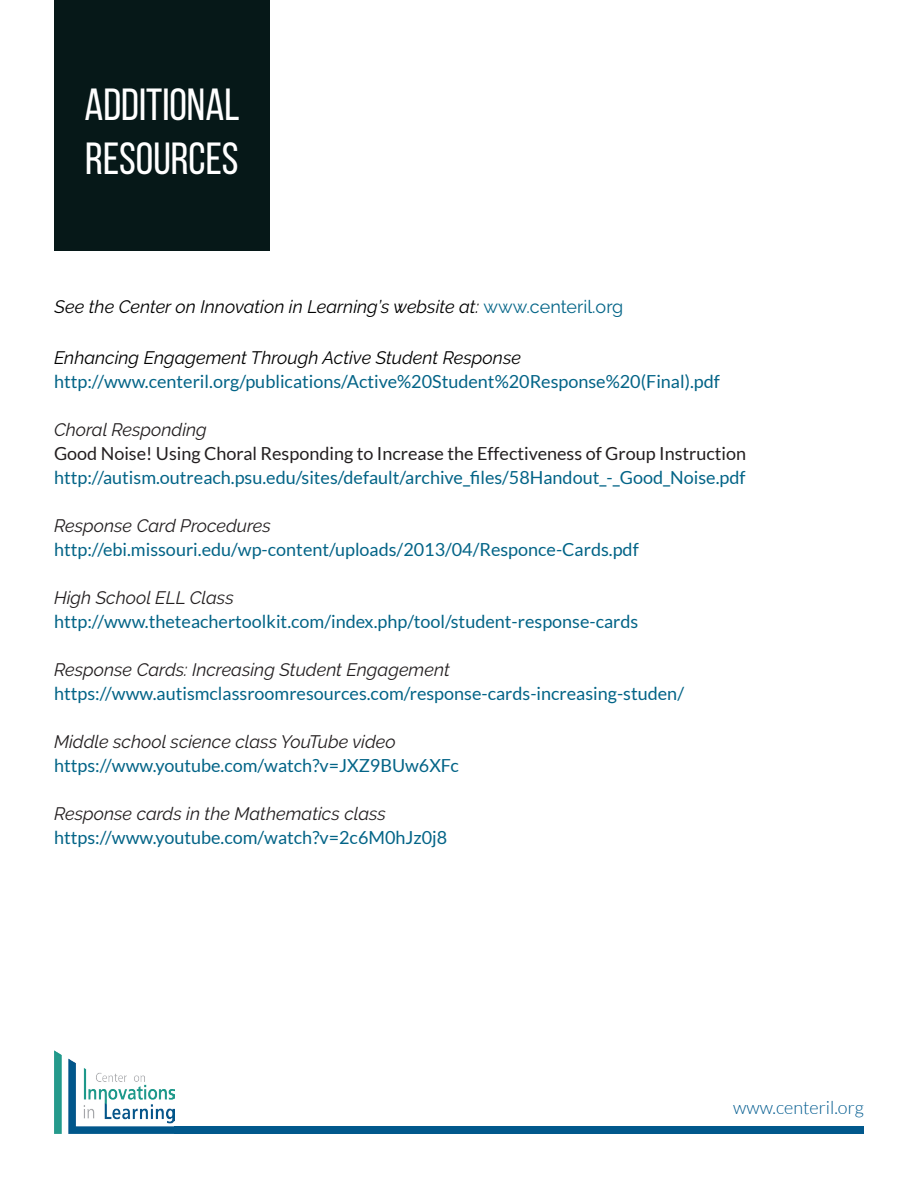
<style>
.page{position:relative;width:918px;height:1188px;background:#fff}
.page>*{position:absolute;margin:0;border:0;box-sizing:border-box;transform-origin:0 0}
.t1{font:45px "Bebas Neue";color:#fff}
.t2{font:18px "Lato";color:#036487}
.t3{font:italic 18px "Raleway";color:#231f20}
.t4{font:italic 18px "Raleway";color:#000}
.t5{font:18px "Lato";color:#231f20}
.t6{font:300 18px "Lato";color:#005b8f}
.s1{font-style:normal;color:#046588}
</style>
<div class="page">
<div style="left:55px;top:0;width:215px;height:250px;background:#061818"></div>
<img style="left:54px;top:1050px;width:120px;height:84px">
<div style="left:174px;top:1126px;width:690px;height:8px;background:#01588c"></div>
<p class="t1" style="left:84px;top:80px;width:157px">ADDITIONAL</p>
<p class="t1" style="left:85px;top:134px;width:155px">RESOURCES</p>
<p class="t4" style="left:55px;top:296px;width:570px">See the Center on Innovation in Learning’s website at: <span class="s1">www.centeril.org</span></p>
<p class="t4" style="left:54px;top:347px;width:469px">Enhancing Engagement Through Active Student Response</p>
<p class="t2" style="left:54px;top:371px;width:667px">http://www.centeril.org/publications/Active%20Student%20Response%20(Final).pdf</p>
<p class="t3" style="left:54px;top:419px;width:154px">Choral Responding</p>
<p class="t5" style="left:54px;top:443px;width:694px">Good Noise! Using Choral Responding to Increase the Effectiveness of Group Instruction</p>
<p class="t2" style="left:54px;top:467px;width:693px">http://autism.outreach.psu.edu/sites/default/archive_files/58Handout_-_Good_Noise.pdf</p>
<p class="t3" style="left:54px;top:515px;width:218px">Response Card Procedures</p>
<p class="t2" style="left:54px;top:539px;width:586px">http://ebi.missouri.edu/wp-content/uploads/2013/04/Responce-Cards.pdf</p>
<p class="t3" style="left:54px;top:587px;width:181px">High School ELL Class</p>
<p class="t2" style="left:54px;top:611px;width:586px">http://www.theteachertoolkit.com/index.php/tool/student-response-cards</p>
<p class="t3" style="left:54px;top:659px;width:397px">Response Cards: Increasing Student Engagement</p>
<p class="t2" style="left:54px;top:683px;width:632px">https://www.autismclassroomresources.com/response-cards-increasing-studen/</p>
<p class="t3" style="left:54px;top:731px;width:343px">Middle school science class YouTube video</p>
<p class="t2" style="left:54px;top:755px;width:406px">https://www.youtube.com/watch?v=JXZ9BUw6XFc</p>
<p class="t3" style="left:54px;top:803px;width:334px">Response cards in the Mathematics class</p>
<p class="t2" style="left:54px;top:827px;width:395px">https://www.youtube.com/watch?v=2c6M0hJz0j8</p>
<p class="t6" style="left:733px;top:1098px;width:132px">www.centeril.org</p>
</div>
